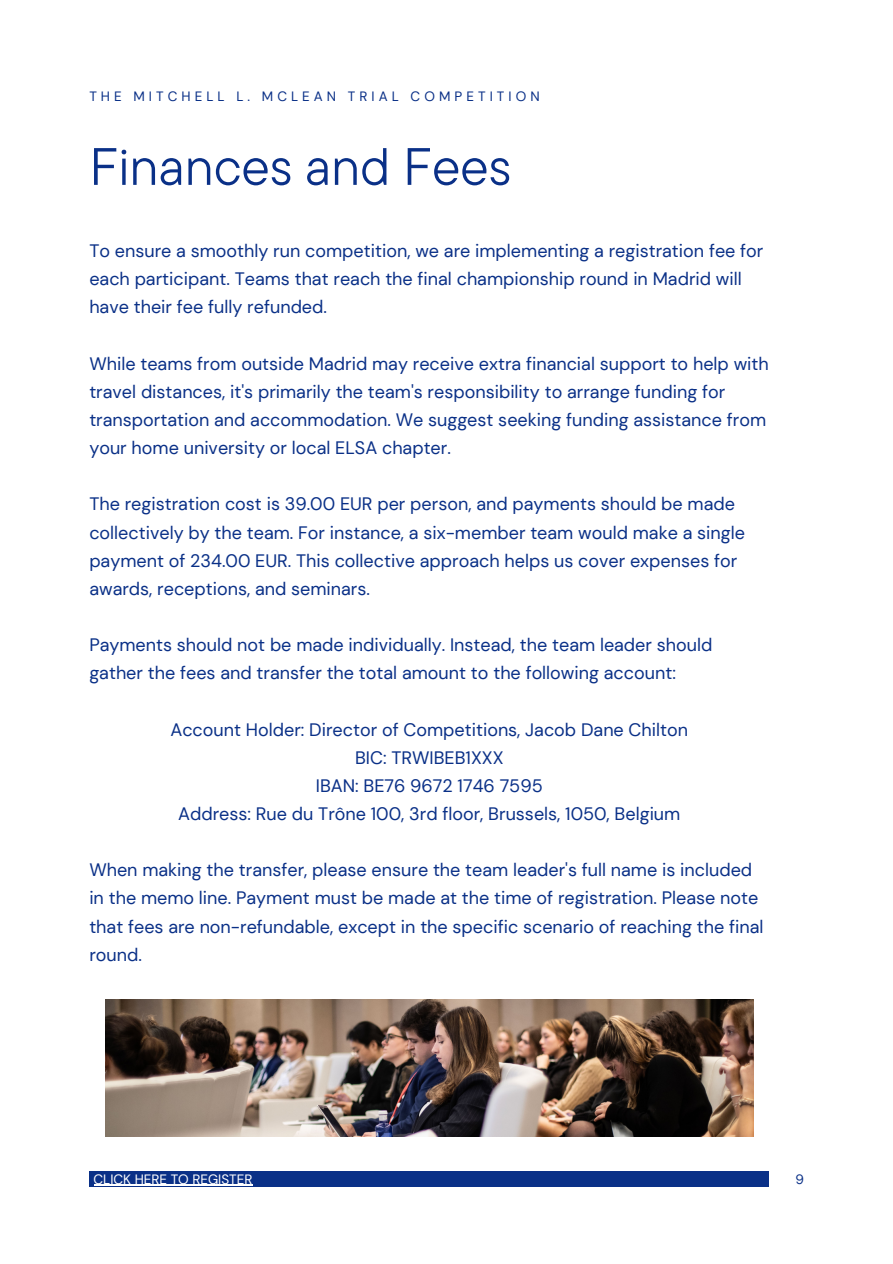
<style>
.page{position:relative;width:893px;height:1264px;background:#fff}
.page>*{position:absolute;margin:0;border:0;box-sizing:border-box;transform-origin:0 0}
.t1{font:52.5px "TT Commons Pro";color:#0a3087}
.t2{font:18px/28.2px "DM Sans";color:#0a3087}
.t3{font:13.5px "DM Sans";letter-spacing:.3em;color:#0a3087}
.t4{font:13.5px "DM Sans";color:#fff}
</style>
<div class="page">
<div style="left:89px;top:1171px;width:680px;height:16px;background:#0a3087"></div>
<img style="left:105px;top:999px;width:648px;height:137px">
<hr style="left:94px;top:1184px;width:158px;height:1px;background:#fff">
<p class="t3" style="left:89px;top:88px;width:452px">THE MITCHELL L. MCLEAN TRIAL COMPETITION</p>
<p class="t1" style="left:89px;top:132px;width:423px">Finances and Fees</p>
<p class="t2" style="left:89px;top:237px;width:675px">To ensure a smoothly run competition, we are implementing a registration fee for each participant. Teams that reach the final championship round in Madrid will have their fee fully refunded.</p>
<p class="t2" style="left:89px;top:349px;width:681px">While teams from outside Madrid may receive extra financial support to help with travel distances, it's primarily the team's responsibility to arrange funding for transportation and accommodation. We suggest seeking funding assistance from your home university or local ELSA chapter.</p>
<p class="t2" style="left:89px;top:490px;width:657px">The registration cost is 39.00 EUR per person, and payments should be made collectively by the team. For instance, a six-member team would make a single payment of 234.00 EUR. This collective approach helps us cover expenses for awards, receptions, and seminars.</p>
<p class="t2" style="left:89px;top:631px;width:624px">Payments should not be made individually. Instead, the team leader should gather the fees and transfer the total amount to the following account:</p>
<p class="t2" style="left:170px;top:715px;width:519px">Account Holder: Director of Competitions, Jacob Dane Chilton</p>
<p class="t2" style="left:355px;top:743px;width:150px">BIC: TRWIBEB1XXX</p>
<p class="t2" style="left:316px;top:771px;width:228px">IBAN: BE76 9672 1746 7595</p>
<p class="t2" style="left:178px;top:799px;width:503px">Address: Rue du Trône 100, 3rd floor, Brussels, 1050, Belgium</p>
<p class="t2" style="left:89px;top:856px;width:675px">When making the transfer, please ensure the team leader's full name is included in the memo line. Payment must be made at the time of registration. Please note that fees are non-refundable, except in the specific scenario of reaching the final round.</p>
<p class="t4" style="left:94px;top:1170px;width:160px">CLICK HERE TO REGISTER</p>
<p class="t3" style="left:795px;top:1170px;width:10px">9</p>
</div>
